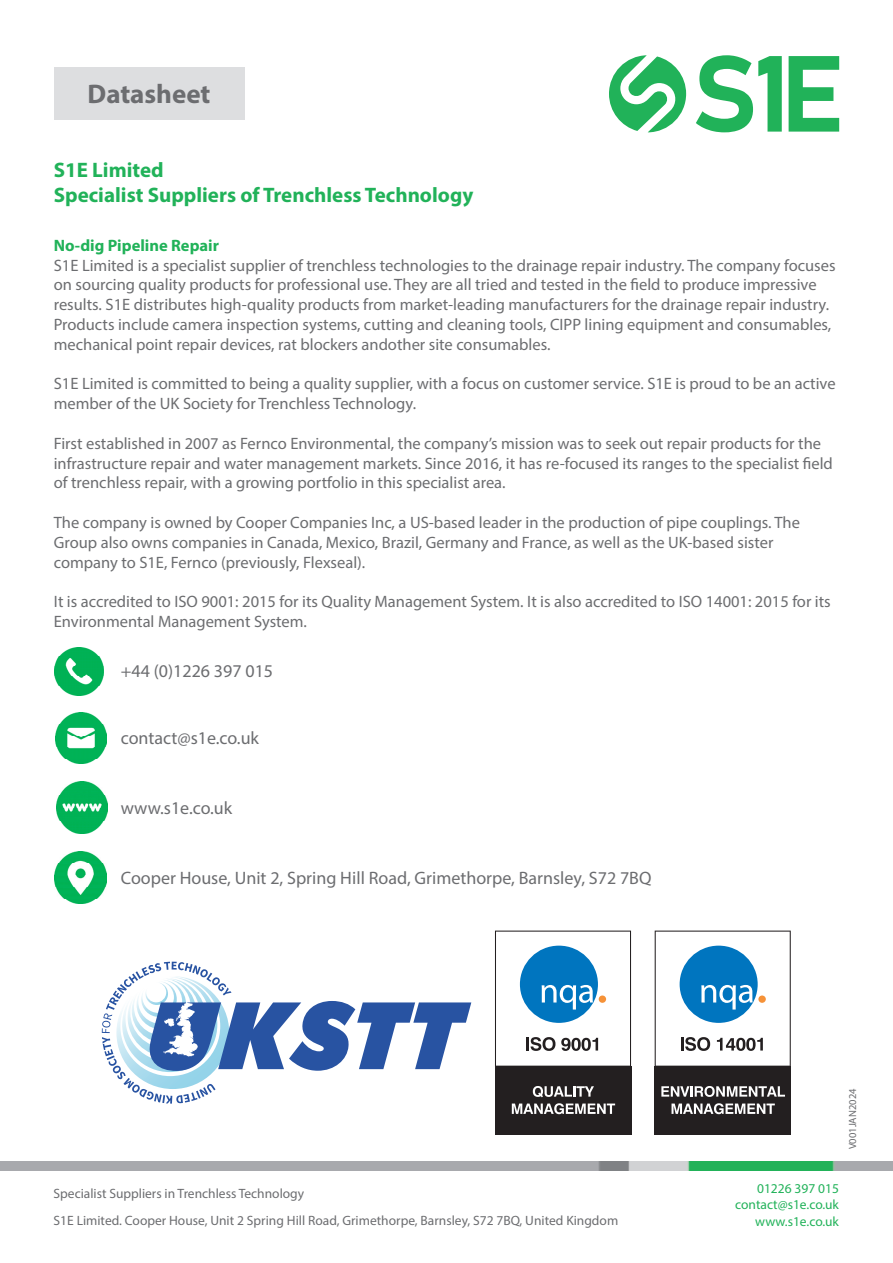
<style>
.page{position:relative;width:893px;height:1263px;background:#fff}
.page>*{position:absolute;margin:0;border:0;box-sizing:border-box;transform-origin:0 0}
.t1{font:700 27px "Myriad Pro";color:#6c6d70}
.t2{font:700 21px "Myriad Pro";color:#21b259}
.S1E_Body{font:18px "Myriad Pro";color:#6c6d70}
.t3{font:16.5px/19.8px "Myriad Pro";color:#6c6d70}
.t4{font:700 16.5px "Myriad Pro";color:#21b259}
.Body_text{font:13.5px "Myriad Pro";color:#6c6d70}
.t5{font:13.5px "Myriad Pro";color:#21b259}
.t6{font:10.5px "Myriad Pro";color:#6c6d70}
</style>
<div class="page">
<img style="left:0;top:1162px;width:893px;height:9px">
<div style="left:54px;top:67px;width:191px;height:53px;background:#dddee0"></div>
<svg style="left:696px;top:55px;width:86px;height:77px"></svg>
<svg style="left:789px;top:56px;width:50px;height:76px"></svg>
<svg style="left:609px;top:55px;width:77px;height:77px"></svg>
<img style="left:55px;top:647px;width:48px;height:48px">
<img style="left:56px;top:713px;width:50px;height:50px">
<img style="left:56px;top:782px;width:52px;height:51px">
<img style="left:54px;top:851px;width:53px;height:52px">
<svg style="left:102px;top:962px;width:369px;height:142px"></svg>
<div style="left:495px;top:1067px;width:136px;height:68px;background:#231f20"></div>
<svg style="left:533px;top:1086px;width:61px;height:11px"></svg>
<svg style="left:512px;top:1103px;width:103px;height:11px"></svg>
<svg style="left:495px;top:930px;width:136px;height:137px"></svg>
<div style="left:655px;top:1067px;width:136px;height:68px;background:#231f20"></div>
<svg style="left:661px;top:1086px;width:124px;height:11px"></svg>
<svg style="left:671px;top:1103px;width:104px;height:11px"></svg>
<svg style="left:655px;top:930px;width:136px;height:137px"></svg>
<p class="t1" style="left:88px;top:77px;width:124px">Datasheet</p>
<p class="t2" style="left:54px;top:156px;width:111px">S1E Limited</p>
<p class="t2" style="left:54px;top:182px;width:421px">Specialist Suppliers of Trenchless Technology</p>
<p class="t4" style="left:54px;top:235px;width:167px">No-dig Pipeline Repair</p>
<p class="t3" style="left:54px;top:255px;width:783px">S1E Limited is a specialist supplier of trenchless technologies to the drainage repair industry. The company focuses on sourcing quality products for professional use. They are all tried and tested in the field to produce impressive results. S1E distributes high-quality products from market-leading manufacturers for the drainage repair industry.<br>Products include camera inspection systems, cutting and cleaning tools, CIPP lining equipment and consumables, mechanical point repair devices, rat blockers andother site consumables.</p>
<p class="t3" style="left:54px;top:374px;width:783px">S1E Limited is committed to being a quality supplier, with a focus on customer service. S1E is proud to be an active member of the UK Society for Trenchless Technology.</p>
<p class="t3" style="left:54px;top:433px;width:781px">First established in 2007 as Fernco Environmental, the company’s mission was to seek out repair products for the infrastructure repair and water management markets. Since 2016, it has re-focused its ranges to the specialist field of trenchless repair, with a growing portfolio in this specialist area.</p>
<p class="t3" style="left:54px;top:512px;width:748px">The company is owned by Cooper Companies Inc, a US-based leader in the production of pipe couplings. The<br>Group also owns companies in Canada, Mexico, Brazil, Germany and France, as well as the UK-based sister company to S1E, Fernco (previously, Flexseal).</p>
<p class="t3" style="left:54px;top:592px;width:778px">It is accredited to ISO 9001: 2015 for its Quality Management System. It is also accredited to ISO 14001: 2015 for its<br>Environmental Management System.</p>
<p class="S1E_Body" style="left:121px;top:660px;width:154px">+44 (0)1226 397 015</p>
<p class="S1E_Body" style="left:121px;top:727px;width:140px">contact@s1e.co.uk</p>
<p class="S1E_Body" style="left:121px;top:796px;width:113px">www.s1e.co.uk</p>
<p class="S1E_Body" style="left:121px;top:866px;width:532px">Cooper House, Unit 2, Spring Hill Road, Grimethorpe, Barnsley, S72 7BQ</p>
<p class="Body_text" style="left:54px;top:1185px;width:252px">Specialist Suppliers in Trenchless Technology</p>
<p class="Body_text" style="left:54px;top:1212px;width:566px">S1E Limited. Cooper House, Unit 2 Spring Hill Road, Grimethorpe, Barnsley, S72 7BQ, United Kingdom</p>
<p class="t6" style="left:846px;top:1149px;width:62px;rotate:-90deg">V001JAN2024</p>
<p class="t5" style="left:757px;top:1180px;width:83px">01226 397 015</p>
<p class="t5" style="left:735px;top:1196px;width:105px">contact@s1e.co.uk</p>
<p class="t5" style="left:755px;top:1213px;width:85px">www.s1e.co.uk</p>
</div>
